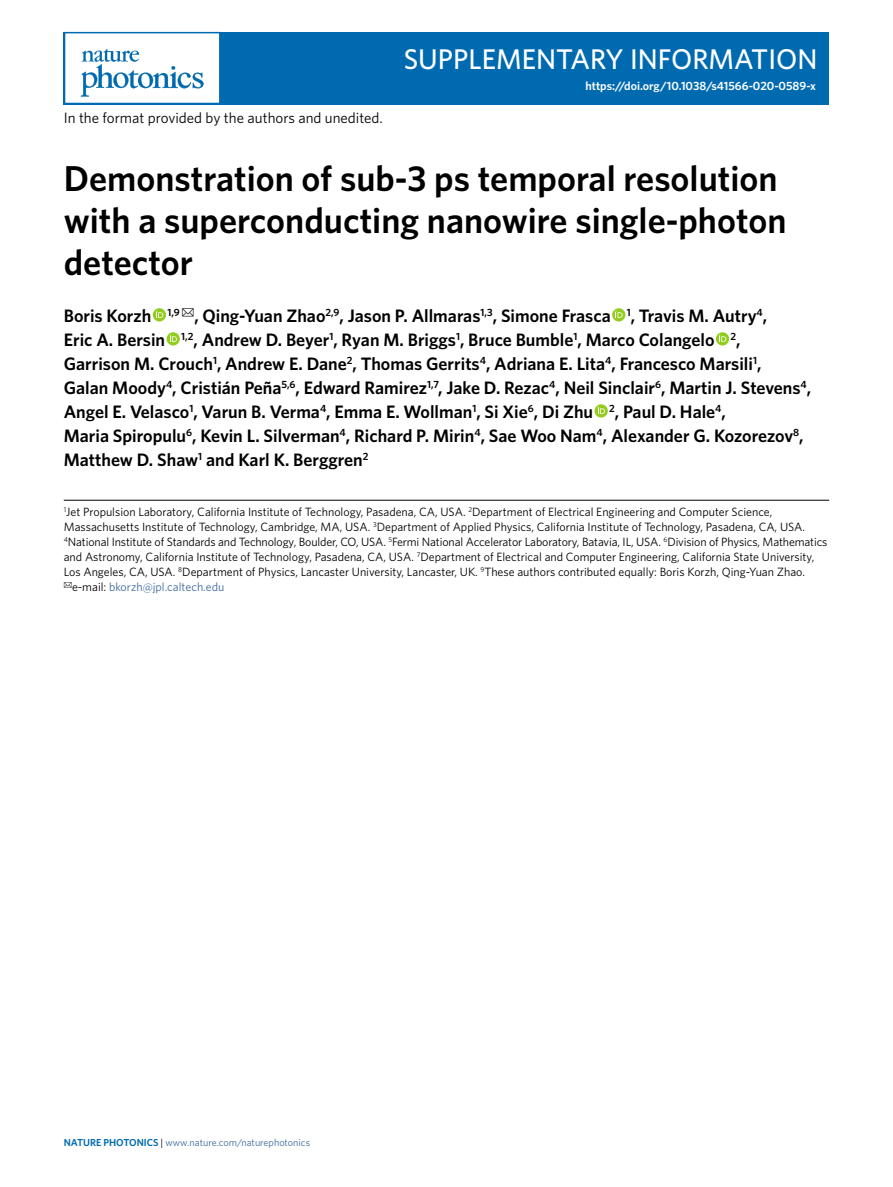
<style>
.page{position:relative;width:893px;height:1187px;background:#fff}
.page>*{position:absolute;margin:0;border:0;box-sizing:border-box;transform-origin:0 0}
.t1{font:600 36px/42px "Whitney";color:#000}
.t2{font:500 30px "Whitney";color:#fff}
.t3{font:500 28.5px "Whitney";color:#fff}
.t4{font:600 18px/24px "Whitney";color:#000}
.t5{font:15px "Whitney";color:#000}
.t6{font:12px/15px "Whitney";color:#000}
.t7{font:600 12px "Whitney";color:#fff}
.t8{font:10.2px "Whitney";color:#3b699e}
.s1{color:#3b699e}
.s2{font-weight:600;color:#006ab1}
.s3{color:#000}
</style>
<div class="page">
<div style="left:64px;top:32px;width:765px;height:72px;background:#006ab1"></div>
<div style="left:64px;top:32px;width:157px;height:72px;background:#fff;border:2px solid #006ab1"></div>
<svg style="left:81px;top:49px;width:123px;height:48px"></svg>
<hr style="left:64px;top:500px;width:765px;height:1px;background:#000">
<div style="left:153px;top:308px;width:13px;height:13px;background:#92cd1d;border-radius:50%"></div>
<svg style="left:156px;top:310px;width:7px;height:8px"></svg>
<svg style="left:612px;top:308px;width:13px;height:13px"></svg>
<svg style="left:615px;top:310px;width:8px;height:8px"></svg>
<svg style="left:167px;top:332px;width:13px;height:13px"></svg>
<svg style="left:170px;top:334px;width:7px;height:8px"></svg>
<svg style="left:716px;top:332px;width:13px;height:13px"></svg>
<svg style="left:719px;top:334px;width:7px;height:8px"></svg>
<svg style="left:595px;top:404px;width:13px;height:13px"></svg>
<svg style="left:598px;top:406px;width:7px;height:8px"></svg>
<p class="t5" style="left:64px;top:108px;width:321px">In the format provided by the authors and unedited.</p>
<h2 class="t2" style="left:690px;top:39px;width:129px">ARTICLES</h2>
<p class="t7" style="left:585px;top:78px;width:232px">https://doi.org/10.1038/s41566-020-0589-x</p>
<h3 class="t3" style="left:404px;top:40px;width:415px">SUPPLEMENTARY INFORMATION</h3>
<h1 class="t1" style="left:64px;top:157px;width:724px">Demonstration of sub-3 ps temporal resolution with a superconducting nanowire single-photon detector</h1>
<p class="t4" style="left:64px;top:303px;width:749px">Boris Korzh <sup>1,9</sup> <sup>✉</sup>, Qing-Yuan Zhao<sup>2,9</sup>, Jason P. Allmaras<sup>1,3</sup>, Simone Frasca <sup>1</sup>, Travis M. Autry<sup>4</sup>,<br>Eric A. Bersin <sup>1,2</sup>, Andrew D. Beyer<sup>1</sup>, Ryan M. Briggs<sup>1</sup>, Bruce Bumble<sup>1</sup>, Marco Colangelo <sup>2</sup>, Garrison M. Crouch<sup>1</sup>, Andrew E. Dane<sup>2</sup>, Thomas Gerrits<sup>4</sup>, Adriana E. Lita<sup>4</sup>, Francesco Marsili<sup>1</sup>,<br>Galan Moody<sup>4</sup>, Cristián Peña<sup>5,6</sup>, Edward Ramirez<sup>1,7</sup>, Jake D. Rezac<sup>4</sup>, Neil Sinclair<sup>6</sup>, Martin J. Stevens<sup>4</sup>, Angel E. Velasco<sup>1</sup>, Varun B. Verma<sup>4</sup>, Emma E. Wollman<sup>1</sup>, Si Xie<sup>6</sup>, Di Zhu <sup>2</sup>, Paul D. Hale<sup>4</sup>,<br>Maria Spiropulu<sup>6</sup>, Kevin L. Silverman<sup>4</sup>, Richard P. Mirin<sup>4</sup>, Sae Woo Nam<sup>4</sup>, Alexander G. Kozorezov<sup>8</sup>, Matthew D. Shaw<sup>1</sup> and Karl K. Berggren<sup>2</sup></p>
<p class="t6" style="left:64px;top:504px;width:765px"><sup>1</sup>Jet Propulsion Laboratory, California Institute of Technology, Pasadena, CA, USA. <sup>2</sup>Department of Electrical Engineering and Computer Science, Massachusetts Institute of Technology, Cambridge, MA, USA. <sup>3</sup>Department of Applied Physics, California Institute of Technology, Pasadena, CA, USA.<br><sup>4</sup>National Institute of Standards and Technology, Boulder, CO, USA. <sup>5</sup>Fermi National Accelerator Laboratory, Batavia, IL, USA. <sup>6</sup>Division of Physics, Mathematics and Astronomy, California Institute of Technology, Pasadena, CA, USA. <sup>7</sup>Department of Electrical and Computer Engineering, California State University, Los Angeles, CA, USA. <sup>8</sup>Department of Physics, Lancaster University, Lancaster, UK. <sup>9</sup>These authors contributed equally: Boris Korzh, Qing-Yuan Zhao. <sup>✉</sup>e-mail: <span class="s1">bkorzh@jpl.caltech.edu</span></p>
<p class="t8" style="left:64px;top:1135px;width:248px"><span class="s2">Nature Photon ics</span> <span class="s3">|</span> www.nature.com/naturephotonics</p>
</div>
